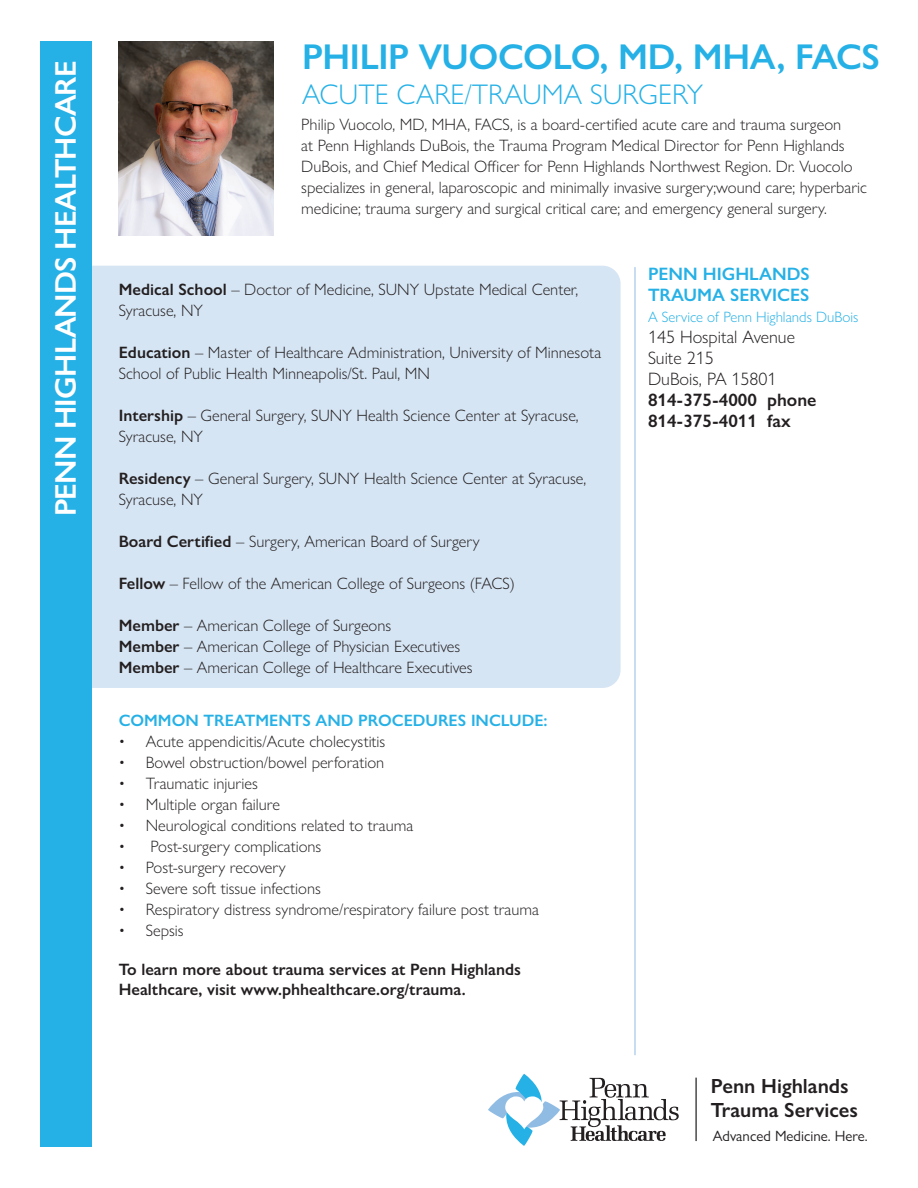
<style>
.page{position:relative;width:918px;height:1188px;background:#fff}
.page>*{position:absolute;margin:0;border:0;box-sizing:border-box;transform-origin:0 0}
.t1{font:600 36px "Gill Sans Nova";letter-spacing:-.01em;color:#26b1e6}
.t2{font:600 30px "Gill Sans Nova";letter-spacing:-.025em;color:#fff}
.t3{font:300 28.5px "Gill Sans Nova";color:#26b1e6}
.t4{font:600 20.55px/24.3px "Gill Sans Nova";color:#231f20}
.t5{font:300 18px/21px "Gill Sans Nova";color:#231f20}
.t6{font:600 18px/21px "Gill Sans Nova";color:#231f20}
.t7{font:600 18px/21px "Gill Sans Nova";color:#26b1e6}
.t8{font:300 16.5px/21px "Gill Sans Nova";color:#231f20}
.t9{font:600 16.5px/19.5px "Gill Sans Nova";color:#231f20}
.t10{font:600 16.5px "Gill Sans Nova";color:#26b1e6}
.t11{font:300 15px "Gill Sans Nova";color:#26b1e6}
.t12{font:15px "Gill Sans Nova";color:#231f20}
.s1{font-weight:600}
</style>
<div class="page">
<img style="left:119px;top:41px;width:154px;height:194px">
<div style="left:59px;top:266px;width:562px;height:422px;background:#d6e5f4;border-radius:18px"></div>
<div style="left:41px;top:41px;width:51px;height:1106px;background:#26b1e6"></div>
<hr style="left:635px;top:267px;width:1px;height:788px;background:#90bce4">
<svg style="left:488px;top:1073px;width:191px;height:73px"></svg>
<hr style="left:695px;top:1078px;width:2px;height:63px;background:#231f20">
<h2 class="t2" style="left:47px;top:516px;width:457px;rotate:-90deg">PENN HIGHLANDS HEALTHCARE</h2>
<h1 class="t1" style="left:302px;top:35px;width:580px">PHILIP VUOCOLO, MD, MHA, FACS</h1>
<h3 class="t3" style="left:302px;top:77px;width:403px">ACUTE CARE/TRAUMA SURGERY</h3>
<p class="t8" style="left:301px;top:113px;width:567px">Philip Vuocolo, MD, MHA, FACS, is a board-certified acute care and trauma surgeon<br>at Penn Highlands DuBois, the Trauma Program Medical Director for Penn Highlands DuBois, and Chief Medical Officer for Penn Highlands Northwest Region. Dr. Vuocolo specializes in general, laparoscopic and minimally invasive surgery;wound care; hyperbaric medicine; trauma surgery and surgical critical care; and emergency general surgery.</p>
<p class="t8" style="left:119px;top:279px;width:461px"><span class="s1">Medical School</span> – Doctor of Medicine, SUNY Upstate Medical Center,<br>Syracuse, NY</p>
<p class="t8" style="left:119px;top:342px;width:484px"><span class="s1">Education</span> – Master of Healthcare Administration, University of Minnesota<br>School of Public Health Minneapolis/St. Paul, MN</p>
<p class="t8" style="left:119px;top:405px;width:461px"><span class="s1">Intership</span> – General Surgery, SUNY Health Science Center at Syracuse,<br>Syracuse, NY</p>
<p class="t8" style="left:119px;top:468px;width:469px"><span class="s1">Residency</span> – General Surgery, SUNY Health Science Center at Syracuse,<br>Syracuse, NY</p>
<p class="t8" style="left:119px;top:531px;width:362px"><span class="s1">Board Certified</span> – Surgery, American Board of Surgery</p>
<p class="t8" style="left:119px;top:573px;width:398px"><span class="s1">Fellow</span> – Fellow of the American College of Surgeons (FACS)</p>
<p class="t8" style="left:119px;top:615px;width:355px"><span class="s1">Member</span> – American College of Surgeons<br><span class="s1">Member</span> – American College of Physician Executives<br><span class="s1">Member</span> – American College of Healthcare Executives</p>
<p class="t10" style="left:119px;top:711px;width:430px">COMMON TREATMENTS AND PROCEDURES INCLUDE:</p>
<p class="t8" style="left:119px;top:731px;width:268px">• Acute appendicitis/Acute cholecystitis</p>
<p class="t8" style="left:119px;top:752px;width:267px">• Bowel obstruction/bowel perforation</p>
<p class="t8" style="left:119px;top:773px;width:141px">• Traumatic injuries</p>
<p class="t8" style="left:119px;top:794px;width:163px">• Multiple organ failure</p>
<p class="t8" style="left:119px;top:815px;width:296px">• Neurological conditions related to trauma</p>
<p class="t8" style="left:119px;top:836px;width:204px">• Post-surgery complications</p>
<p class="t8" style="left:119px;top:857px;width:169px">• Post-surgery recovery</p>
<p class="t8" style="left:119px;top:878px;width:204px">• Severe soft tissue infections</p>
<p class="t8" style="left:119px;top:899px;width:422px">• Respiratory distress syndrome/respiratory failure post trauma</p>
<p class="t8" style="left:119px;top:920px;width:66px">• Sepsis</p>
<p class="t9" style="left:119px;top:960px;width:404px">To learn more about trauma services at Penn Highlands<br>Healthcare, visit www.phhealthcare.org/trauma.</p>
<p class="t7" style="left:648px;top:263px;width:163px">PENN HIGHLANDS<br>TRAUMA SERVICES</p>
<p class="t11" style="left:648px;top:308px;width:212px">A Service of Penn Highlands DuBois</p>
<p class="t5" style="left:648px;top:326px;width:148px">145 Hospital Avenue<br>Suite 215<br>DuBois, PA 15801</p>
<p class="t6" style="left:648px;top:389px;width:170px">814-375-4000 phone<br>814-375-4011 fax</p>
<p class="t4" style="left:711px;top:1073px;width:149px">Penn Highlands<br>Trauma Services</p>
<p class="t12" style="left:713px;top:1126px;width:157px">Advanced Medicine. Here.</p>
</div>
